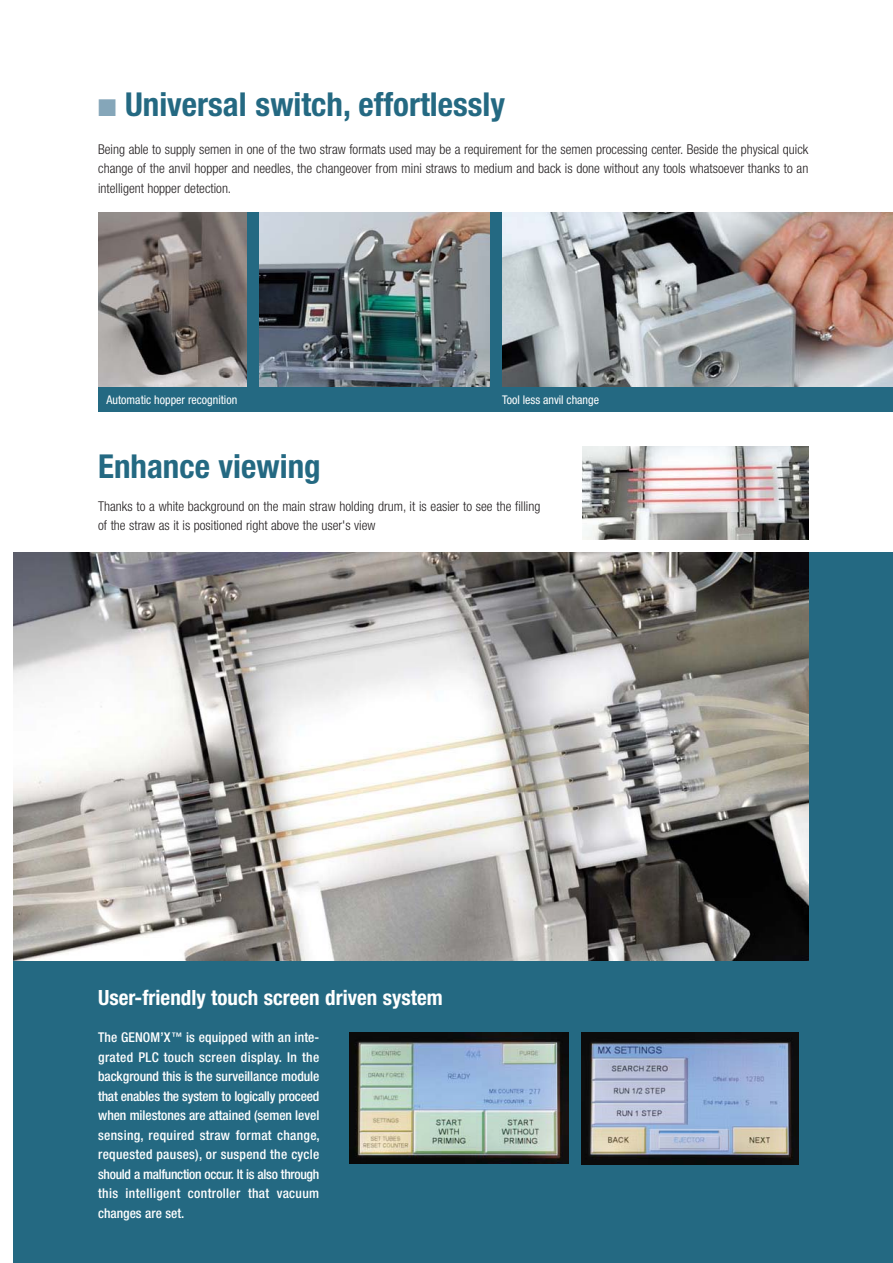
<style>
.page{position:relative;width:893px;height:1263px;background:#fff}
.page>*{position:absolute;margin:0;border:0;box-sizing:border-box;transform-origin:0 0}
.t1{font:700 condensed 33px "Helvetica Neue";color:#246982}
.t2{font:700 condensed 21px "Helvetica Neue";color:#fff}
.t3{font:300 condensed 13.5px/19.5px "Helvetica Neue";color:#231f20;text-align:justify}
.t4{font:500 condensed 13.5px/19.5px "Helvetica Neue";letter-spacing:.025em;color:#fff;text-align:justify}
.t5{font:condensed 12px "Helvetica Neue";color:#fff}
.s1{color:#85a6b9}
</style>
<div class="page">
<div style="left:13px;top:552px;width:879px;height:710px;background:#246982"></div>
<img style="left:13px;top:552px;width:795px;height:409px">
<img style="left:583px;top:446px;width:225px;height:94px">
<div style="left:98px;top:212px;width:794px;height:200px;background:#246982"></div>
<img style="left:98px;top:212px;width:149px;height:174px">
<img style="left:260px;top:212px;width:229px;height:174px">
<img style="left:502px;top:212px;width:390px;height:174px">
<img style="left:581px;top:1033px;width:217px;height:132px">
<img style="left:349px;top:1033px;width:219px;height:131px">
<h1 class="t1" style="left:98px;top:93px;width:408px"><span class="s1">■</span> Universal switch, effortlessly</h1>
<p class="t3" style="left:98px;top:140px;width:712px">Being able to supply semen in one of the two straw formats used may be a requirement for the semen processing center. Beside the physical quick change of the anvil hopper and needles, the changeover from mini straws to medium and back is done without any tools whatsoever thanks to an intelligent hopper detection.</p>
<p class="t5" style="left:107px;top:395px;width:132px">Automatic hopper recognition</p>
<p class="t5" style="left:502px;top:395px;width:98px">Tool less anvil change</p>
<h1 class="t1" style="left:98px;top:454px;width:224px">Enhance viewing</h1>
<p class="t3" style="left:98px;top:498px;width:444px">Thanks to a white background on the main straw holding drum, it is easier to see the filling of the straw as it is positioned right above the user's view</p>
<h2 class="t2" style="left:98px;top:990px;width:346px">User-friendly touch screen driven system</h2>
<p class="t4" style="left:98px;top:1029px;width:223px">The GENOM’X<sup>™</sup> is equipped with an inte&shy;grated PLC touch screen display. In the background this is the surveillance module that enables the system to logically proceed when milestones are attained (semen level sensing, required straw format change, requested pauses), or suspend the cycle should a malfunction occur. It is also through this intelligent controller that vacuum changes are set.</p>
</div>
